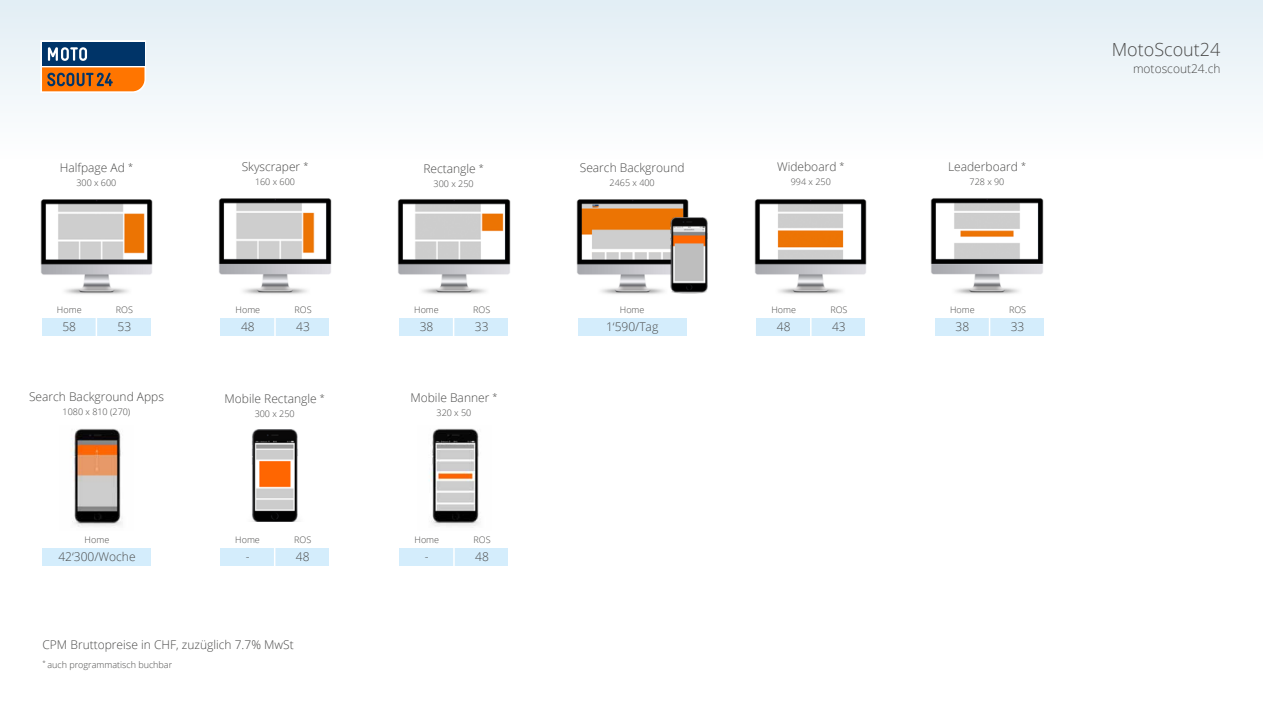
<style>
.page{position:relative;width:1263px;height:711px;background:#fff}
.page>*{position:absolute;margin:0;border:0;box-sizing:border-box;transform-origin:0 0}
.t1{font:300 18px "Open Sans";color:#4a4a49}
.t2{font:300 12px "Open Sans";color:#4a4a49}
.t3{font:300 9px "Open Sans";color:#4a4a49}
</style>
<div class="page">
<div style="left:0;top:0;width:1263px;height:159px;background:linear-gradient(to right,#f0f6fa,#f0f6f9)"></div>
<svg style="left:40px;top:40px;width:106px;height:53px;background:#886e5c"></svg>
<img style="left:71px;top:428px;width:51px;height:99px">
<div style="left:43px;top:548px;width:108px;height:17px;background:#d4edfc"></div>
<img style="left:40px;top:199px;width:113px;height:95px">
<div style="left:42px;top:318px;width:108px;height:17px;background:#d4edfc"></div>
<hr style="left:96px;top:314px;width:1px;height:31px;background:#fff">
<img style="left:218px;top:198px;width:114px;height:96px">
<div style="left:221px;top:318px;width:108px;height:17px;background:#d4edfc"></div>
<hr style="left:274px;top:314px;width:2px;height:31px;background:#fff">
<div style="left:756px;top:318px;width:109px;height:17px;background:#d4edfc"></div>
<hr style="left:810px;top:314px;width:1px;height:31px;background:#fff">
<div style="left:935px;top:318px;width:109px;height:17px;background:#d4edfc"></div>
<hr style="left:989px;top:314px;width:1px;height:31px;background:#fff">
<div style="left:578px;top:318px;width:108px;height:17px;background:#d4edfc"></div>
<div style="left:399px;top:318px;width:109px;height:17px;background:#d4edfc"></div>
<hr style="left:453px;top:314px;width:1px;height:31px;background:#fff">
<img style="left:397px;top:199px;width:114px;height:95px">
<img style="left:251px;top:429px;width:47px;height:92px">
<div style="left:220px;top:548px;width:109px;height:17px;background:#d4edfc"></div>
<hr style="left:274px;top:544px;width:1px;height:31px;background:#fff">
<img style="left:429px;top:428px;width:50px;height:98px">
<div style="left:400px;top:548px;width:108px;height:17px;background:#d4edfc"></div>
<hr style="left:453px;top:544px;width:2px;height:31px;background:#fff">
<img style="left:576px;top:199px;width:113px;height:95px">
<img style="left:659px;top:214px;width:49px;height:80px">
<img style="left:754px;top:199px;width:113px;height:95px">
<img style="left:930px;top:198px;width:114px;height:96px">
<h1 class="t1" style="left:1112px;top:37px;width:110px">MotoScout24</h1>
<p class="t2" style="left:1133px;top:60px;width:89px">motoscout24.ch</p>
<p class="t2" style="left:60px;top:159px;width:75px">Halfpage Ad <sup>*</sup></p>
<p class="t3" style="left:76px;top:177px;width:41px">300 x 600</p>
<p class="t2" style="left:242px;top:158px;width:68px">Skyscraper <sup>*</sup></p>
<p class="t3" style="left:255px;top:175px;width:41px">160 x 600</p>
<p class="t2" style="left:423px;top:160px;width:62px">Rectangle <sup>*</sup></p>
<p class="t3" style="left:434px;top:178px;width:41px">300 x 250</p>
<p class="t2" style="left:580px;top:159px;width:106px">Search Background</p>
<p class="t3" style="left:610px;top:177px;width:47px">2465 x 400</p>
<p class="t2" style="left:777px;top:158px;width:69px">Wideboard <sup>*</sup></p>
<p class="t3" style="left:791px;top:175px;width:41px">994 x 250</p>
<p class="t2" style="left:948px;top:158px;width:79px">Leaderboard <sup>*</sup></p>
<p class="t3" style="left:969px;top:175px;width:36px">728 x 90</p>
<p class="t3" style="left:57px;top:303px;width:26px">Home</p>
<p class="t2" style="left:62px;top:318px;width:15px">58</p>
<p class="t3" style="left:116px;top:303px;width:19px">ROS</p>
<p class="t2" style="left:118px;top:318px;width:15px">53</p>
<p class="t3" style="left:236px;top:303px;width:26px">Home</p>
<p class="t2" style="left:241px;top:318px;width:15px">48</p>
<p class="t3" style="left:295px;top:303px;width:19px">ROS</p>
<p class="t2" style="left:296px;top:318px;width:15px">43</p>
<p class="t3" style="left:414px;top:303px;width:26px">Home</p>
<p class="t2" style="left:420px;top:318px;width:15px">38</p>
<p class="t3" style="left:473px;top:303px;width:19px">ROS</p>
<p class="t2" style="left:475px;top:318px;width:15px">33</p>
<p class="t3" style="left:620px;top:303px;width:26px">Home</p>
<p class="t2" style="left:606px;top:318px;width:54px">1‘590/Tag</p>
<p class="t3" style="left:771px;top:303px;width:26px">Home</p>
<p class="t2" style="left:777px;top:318px;width:15px">48</p>
<p class="t3" style="left:830px;top:303px;width:19px">ROS</p>
<p class="t2" style="left:832px;top:318px;width:15px">43</p>
<p class="t3" style="left:950px;top:303px;width:26px">Home</p>
<p class="t2" style="left:955px;top:318px;width:15px">38</p>
<p class="t3" style="left:1009px;top:303px;width:19px">ROS</p>
<p class="t2" style="left:1011px;top:318px;width:15px">33</p>
<p class="t2" style="left:29px;top:388px;width:136px">Search Background Apps</p>
<p class="t3" style="left:63px;top:405px;width:69px">1080 x 810 (270)</p>
<p class="t2" style="left:225px;top:390px;width:102px">Mobile Rectangle <sup>*</sup></p>
<p class="t3" style="left:255px;top:407px;width:41px">300 x 250</p>
<p class="t2" style="left:410px;top:389px;width:89px">Mobile Banner <sup>*</sup></p>
<p class="t3" style="left:436px;top:406px;width:36px">320 x 50</p>
<p class="t3" style="left:85px;top:532px;width:26px">Home</p>
<p class="t2" style="left:58px;top:548px;width:79px">42‘300/Woche</p>
<p class="t3" style="left:235px;top:532px;width:26px">Home</p>
<p class="t2" style="left:246px;top:548px;width:5px">-</p>
<p class="t3" style="left:294px;top:532px;width:19px">ROS</p>
<p class="t2" style="left:296px;top:548px;width:15px">48</p>
<p class="t3" style="left:415px;top:532px;width:26px">Home</p>
<p class="t2" style="left:425px;top:548px;width:5px">-</p>
<p class="t3" style="left:473px;top:532px;width:19px">ROS</p>
<p class="t2" style="left:475px;top:548px;width:15px">48</p>
<p class="t2" style="left:43px;top:635px;width:253px">CPM Bruttopreise in CHF, zuzüglich 7.7% MwSt</p>
<p class="t3" style="left:43px;top:658px;width:131px"><sup>*</sup> auch programmatisch buchbar</p>
</div>
